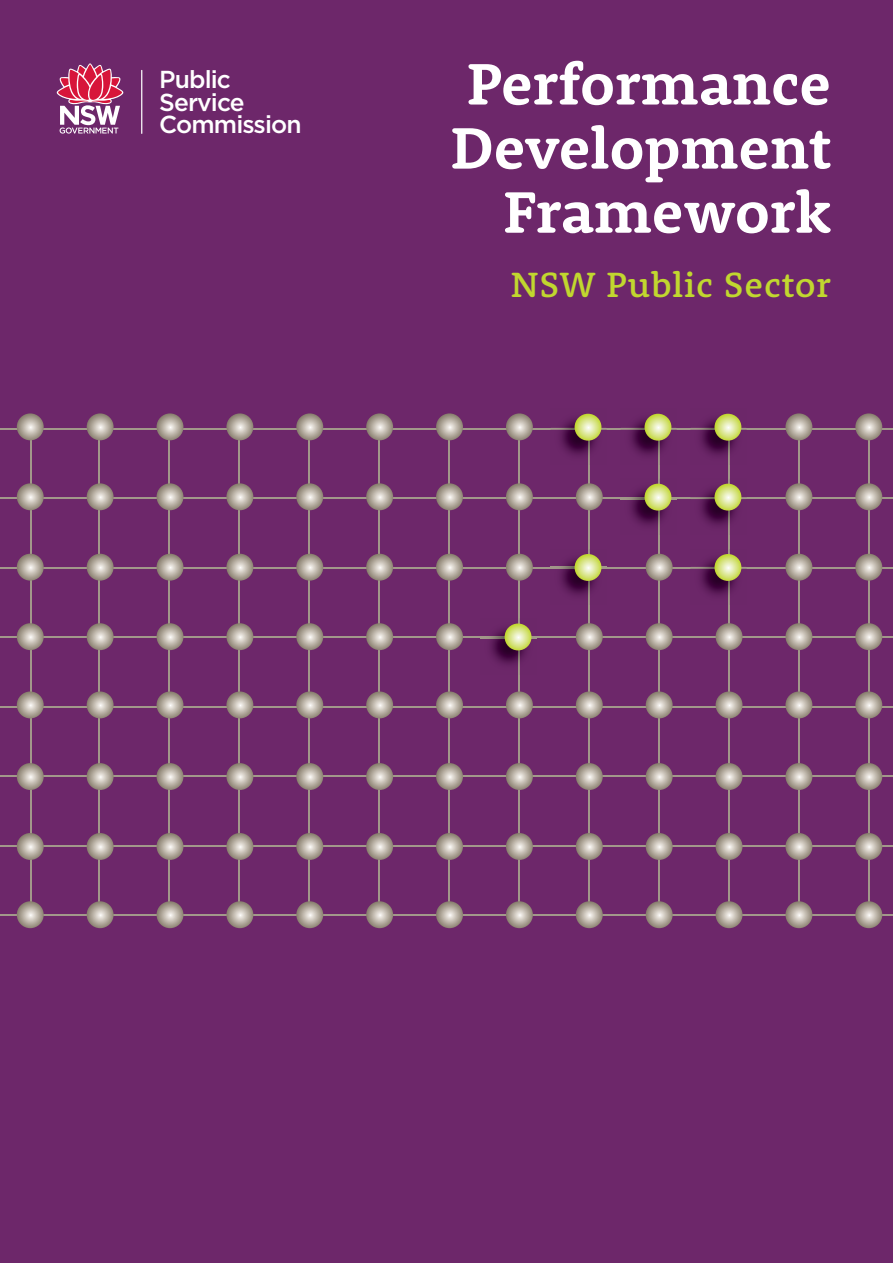
<style>
.page{position:relative;width:893px;height:1263px;background:#6d276a}
.page>*{position:absolute;margin:0;border:0;box-sizing:border-box;transform-origin:0 0}
.Doc_title{font:700 60px/64.1px "Rooney";color:#fff;text-align:right}
.Doc_title-2{font:500 36px "Rooney";letter-spacing:.02em;color:#c1d72f}
.t1{font:500 24.6px/22.6px "Gotham";letter-spacing:-.035em;color:#fff}
</style>
<div class="page">
<hr style="left:0;top:428px;width:893px;height:1px;background:#a2988a">
<hr style="left:0;top:497px;width:893px;height:2px;background:#a2988a">
<hr style="left:0;top:567px;width:893px;height:2px;background:#a2988a">
<hr style="left:0;top:636px;width:893px;height:2px;background:#a2988a">
<hr style="left:0;top:706px;width:893px;height:2px;background:#a2988a">
<hr style="left:0;top:775px;width:893px;height:2px;background:#a2988a">
<hr style="left:0;top:845px;width:893px;height:2px;background:#a2988a">
<hr style="left:0;top:914px;width:893px;height:2px;background:#a2988a">
<hr style="left:868px;top:429px;width:2px;height:488px;background:#a2988a">
<hr style="left:798px;top:429px;width:2px;height:488px;background:#a2988a">
<hr style="left:728px;top:429px;width:2px;height:488px;background:#a2988a">
<hr style="left:658px;top:429px;width:2px;height:488px;background:#a2988a">
<hr style="left:588px;top:429px;width:2px;height:488px;background:#a2988a">
<hr style="left:518px;top:429px;width:2px;height:488px;background:#a2988a">
<hr style="left:448px;top:429px;width:2px;height:488px;background:#a2988a">
<hr style="left:378px;top:429px;width:2px;height:488px;background:#a2988a">
<hr style="left:308px;top:429px;width:2px;height:488px;background:#a2988a">
<hr style="left:238px;top:429px;width:2px;height:488px;background:#a2988a">
<hr style="left:168px;top:429px;width:2px;height:488px;background:#a2988a">
<hr style="left:98px;top:427px;width:2px;height:487px;background:#a2988a">
<hr style="left:31px;top:429px;width:1px;height:488px;background:#a2988a">
<svg style="left:87px;top:413px;width:27px;height:27px"></svg>
<svg style="left:87px;top:483px;width:27px;height:27px"></svg>
<svg style="left:87px;top:554px;width:27px;height:27px"></svg>
<svg style="left:87px;top:623px;width:27px;height:27px"></svg>
<svg style="left:87px;top:691px;width:27px;height:27px"></svg>
<svg style="left:87px;top:763px;width:27px;height:27px"></svg>
<svg style="left:87px;top:833px;width:27px;height:27px"></svg>
<svg style="left:87px;top:901px;width:27px;height:27px"></svg>
<img style="left:481px;top:628px;width:55px;height:39px">
<img style="left:481px;top:636px;width:24px;height:2px">
<svg style="left:505px;top:623px;width:26px;height:27px"></svg>
<img style="left:551px;top:413px;width:55px;height:42px">
<img style="left:551px;top:428px;width:55px;height:1px">
<img style="left:588px;top:441px;width:2px;height:24px">
<svg style="left:575px;top:414px;width:26px;height:27px"></svg>
<img style="left:551px;top:549px;width:55px;height:56px">
<img style="left:551px;top:567px;width:24px;height:2px">
<svg style="left:575px;top:554px;width:26px;height:27px"></svg>
<img style="left:621px;top:413px;width:55px;height:42px">
<img style="left:621px;top:428px;width:55px;height:1px">
<img style="left:658px;top:441px;width:2px;height:24px">
<svg style="left:644px;top:414px;width:27px;height:27px"></svg>
<img style="left:621px;top:479px;width:55px;height:56px">
<img style="left:621px;top:497px;width:23px;height:2px">
<svg style="left:644px;top:484px;width:27px;height:27px"></svg>
<img style="left:691px;top:413px;width:55px;height:42px">
<img style="left:691px;top:428px;width:55px;height:1px">
<img style="left:728px;top:441px;width:2px;height:24px">
<svg style="left:714px;top:414px;width:27px;height:27px"></svg>
<img style="left:700px;top:483px;width:42px;height:42px">
<img style="left:691px;top:497px;width:55px;height:2px">
<img style="left:728px;top:479px;width:2px;height:56px">
<svg style="left:714px;top:484px;width:27px;height:27px"></svg>
<img style="left:691px;top:554px;width:55px;height:41px">
<img style="left:691px;top:567px;width:55px;height:2px">
<img style="left:728px;top:549px;width:2px;height:56px">
<svg style="left:714px;top:554px;width:27px;height:27px"></svg>
<svg style="left:157px;top:413px;width:26px;height:27px"></svg>
<svg style="left:157px;top:483px;width:26px;height:27px"></svg>
<svg style="left:157px;top:554px;width:26px;height:27px"></svg>
<svg style="left:157px;top:623px;width:26px;height:27px"></svg>
<svg style="left:157px;top:691px;width:26px;height:27px"></svg>
<svg style="left:157px;top:763px;width:26px;height:27px"></svg>
<svg style="left:157px;top:833px;width:26px;height:27px"></svg>
<svg style="left:157px;top:901px;width:26px;height:27px"></svg>
<svg style="left:226px;top:413px;width:27px;height:27px"></svg>
<svg style="left:226px;top:483px;width:27px;height:27px"></svg>
<svg style="left:226px;top:554px;width:27px;height:27px"></svg>
<svg style="left:226px;top:623px;width:27px;height:27px"></svg>
<svg style="left:226px;top:691px;width:27px;height:27px"></svg>
<svg style="left:226px;top:763px;width:27px;height:27px"></svg>
<svg style="left:226px;top:833px;width:27px;height:27px"></svg>
<svg style="left:226px;top:901px;width:27px;height:27px"></svg>
<svg style="left:296px;top:413px;width:27px;height:27px"></svg>
<svg style="left:296px;top:483px;width:27px;height:27px"></svg>
<svg style="left:296px;top:554px;width:27px;height:27px"></svg>
<svg style="left:296px;top:623px;width:27px;height:27px"></svg>
<svg style="left:296px;top:691px;width:27px;height:27px"></svg>
<svg style="left:296px;top:763px;width:27px;height:27px"></svg>
<svg style="left:296px;top:833px;width:27px;height:27px"></svg>
<svg style="left:296px;top:901px;width:27px;height:27px"></svg>
<svg style="left:366px;top:413px;width:27px;height:27px"></svg>
<svg style="left:366px;top:483px;width:27px;height:27px"></svg>
<svg style="left:366px;top:554px;width:27px;height:27px"></svg>
<svg style="left:366px;top:623px;width:27px;height:27px"></svg>
<svg style="left:366px;top:691px;width:27px;height:27px"></svg>
<svg style="left:366px;top:763px;width:27px;height:27px"></svg>
<svg style="left:366px;top:833px;width:27px;height:27px"></svg>
<svg style="left:366px;top:901px;width:27px;height:27px"></svg>
<svg style="left:436px;top:413px;width:27px;height:27px"></svg>
<svg style="left:436px;top:483px;width:27px;height:27px"></svg>
<svg style="left:436px;top:554px;width:27px;height:27px"></svg>
<svg style="left:436px;top:623px;width:27px;height:27px"></svg>
<svg style="left:436px;top:691px;width:27px;height:27px"></svg>
<svg style="left:436px;top:763px;width:27px;height:27px"></svg>
<svg style="left:436px;top:833px;width:27px;height:27px"></svg>
<svg style="left:436px;top:901px;width:27px;height:27px"></svg>
<svg style="left:506px;top:413px;width:27px;height:27px"></svg>
<svg style="left:506px;top:483px;width:27px;height:27px"></svg>
<svg style="left:506px;top:554px;width:27px;height:27px"></svg>
<svg style="left:506px;top:691px;width:27px;height:27px"></svg>
<svg style="left:506px;top:763px;width:27px;height:27px"></svg>
<svg style="left:506px;top:833px;width:27px;height:27px"></svg>
<svg style="left:506px;top:901px;width:27px;height:27px"></svg>
<svg style="left:576px;top:483px;width:27px;height:27px"></svg>
<svg style="left:576px;top:623px;width:27px;height:27px"></svg>
<svg style="left:576px;top:691px;width:27px;height:27px"></svg>
<svg style="left:576px;top:763px;width:27px;height:27px"></svg>
<svg style="left:576px;top:833px;width:27px;height:27px"></svg>
<svg style="left:576px;top:901px;width:27px;height:27px"></svg>
<svg style="left:716px;top:623px;width:26px;height:27px"></svg>
<svg style="left:716px;top:691px;width:26px;height:27px"></svg>
<svg style="left:716px;top:763px;width:26px;height:27px"></svg>
<svg style="left:716px;top:833px;width:26px;height:27px"></svg>
<svg style="left:716px;top:901px;width:26px;height:27px"></svg>
<svg style="left:646px;top:554px;width:27px;height:27px"></svg>
<svg style="left:646px;top:623px;width:27px;height:27px"></svg>
<svg style="left:646px;top:691px;width:27px;height:27px"></svg>
<svg style="left:646px;top:763px;width:27px;height:27px"></svg>
<svg style="left:646px;top:833px;width:27px;height:27px"></svg>
<svg style="left:646px;top:901px;width:27px;height:27px"></svg>
<svg style="left:785px;top:413px;width:27px;height:27px"></svg>
<svg style="left:785px;top:483px;width:27px;height:27px"></svg>
<svg style="left:785px;top:554px;width:27px;height:27px"></svg>
<svg style="left:785px;top:623px;width:27px;height:27px"></svg>
<svg style="left:785px;top:691px;width:27px;height:27px"></svg>
<svg style="left:785px;top:763px;width:27px;height:27px"></svg>
<svg style="left:785px;top:833px;width:27px;height:27px"></svg>
<svg style="left:785px;top:901px;width:27px;height:27px"></svg>
<svg style="left:855px;top:413px;width:27px;height:27px"></svg>
<svg style="left:855px;top:483px;width:27px;height:27px"></svg>
<svg style="left:855px;top:554px;width:27px;height:27px"></svg>
<svg style="left:855px;top:623px;width:27px;height:27px"></svg>
<svg style="left:855px;top:691px;width:27px;height:27px"></svg>
<svg style="left:855px;top:763px;width:27px;height:27px"></svg>
<svg style="left:855px;top:833px;width:27px;height:27px"></svg>
<svg style="left:855px;top:901px;width:27px;height:27px"></svg>
<svg style="left:17px;top:413px;width:27px;height:27px"></svg>
<svg style="left:17px;top:483px;width:27px;height:27px"></svg>
<svg style="left:17px;top:554px;width:27px;height:27px"></svg>
<svg style="left:17px;top:623px;width:27px;height:27px"></svg>
<svg style="left:17px;top:691px;width:27px;height:27px"></svg>
<svg style="left:17px;top:763px;width:27px;height:27px"></svg>
<svg style="left:17px;top:833px;width:27px;height:27px"></svg>
<svg style="left:17px;top:901px;width:27px;height:27px"></svg>
<hr style="left:141px;top:70px;width:1px;height:64px;background:#fff">
<svg style="left:57px;top:63px;width:66px;height:71px"></svg>
<p class="t1" style="left:159px;top:68px;width:144px">Public<br>Service<br>Commission</p>
<h1 class="Doc_title" style="left:451px;top:50px;width:382px">Performance<br>Development<br>Framework</h1>
<h1 class="Doc_title-2" style="left:511px;top:261px;width:322px">NSW Public Sector</h1>
</div>
